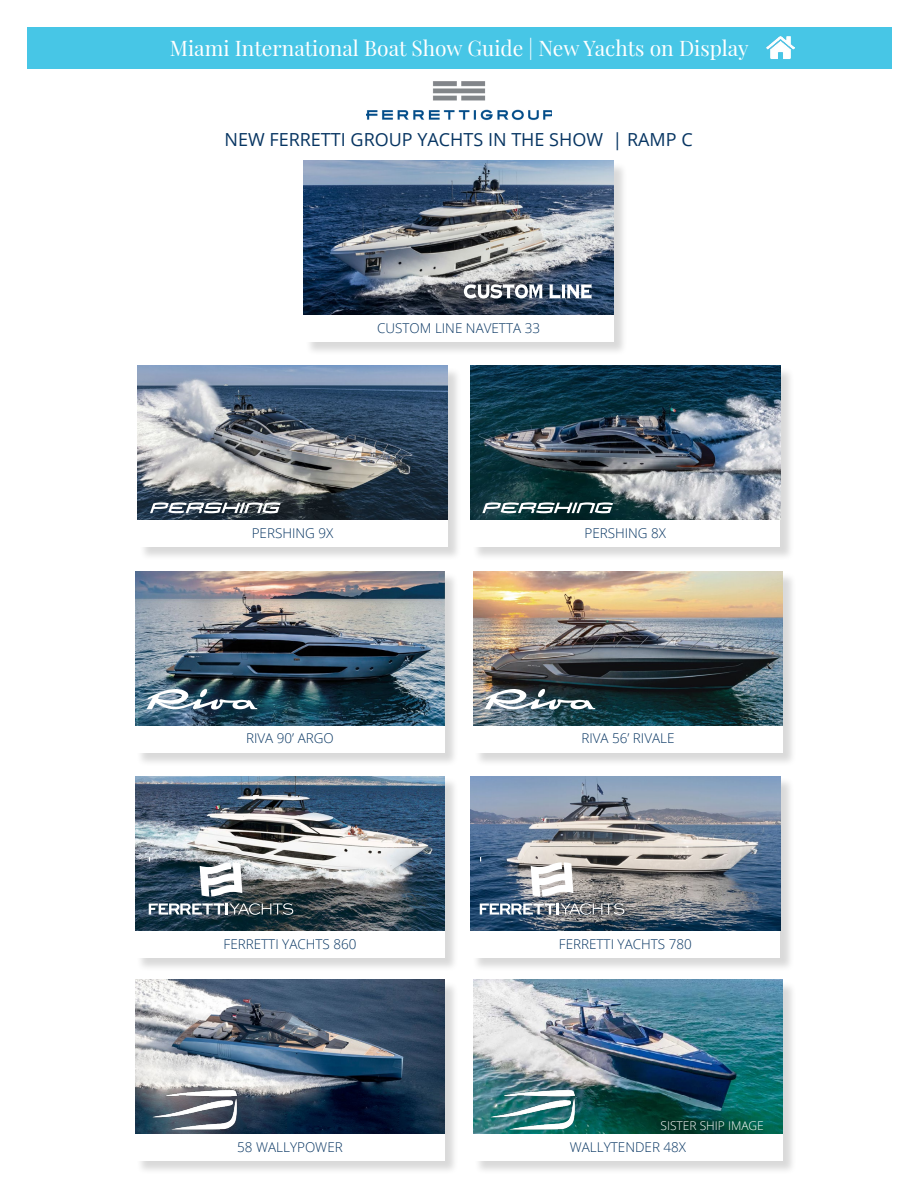
<style>
.page{position:relative;width:918px;height:1188px;background:#fff}
.page>*{position:absolute;margin:0;border:0;box-sizing:border-box;transform-origin:0 0}
.t1{font:21px "Playfair Display";color:#fff}
.t2{font:18px "Open Sans";color:#073562}
.t3{font:300 13.5px "Open Sans";color:#073562}
.t4{font:300 12px "Open Sans";color:#fff}
</style>
<div class="page">
<div style="left:27px;top:27px;width:864px;height:41px;background:#47c6e6"></div>
<img style="left:366px;top:81px;width:186px;height:40px">
<img style="left:766px;top:36px;width:29px;height:23px">
<div style="left:139px;top:367px;width:323px;height:194px;background:#000;opacity:.15"></div>
<div style="left:138px;top:366px;width:309px;height:181px;background:#fff"></div>
<img style="left:138px;top:366px;width:309px;height:154px">
<svg style="left:150px;top:502px;width:131px;height:11px"></svg>
<div style="left:136px;top:572px;width:323px;height:194px;background:#000;opacity:.15"></div>
<div style="left:135px;top:571px;width:310px;height:181px;background:#fff"></div>
<img style="left:135px;top:571px;width:310px;height:154px">
<svg style="left:146px;top:688px;width:111px;height:22px"></svg>
<div style="left:472px;top:367px;width:323px;height:194px;background:#000;opacity:.15"></div>
<div style="left:470px;top:366px;width:310px;height:181px;background:#fff"></div>
<img style="left:470px;top:366px;width:310px;height:154px">
<svg style="left:482px;top:502px;width:131px;height:11px"></svg>
<div style="left:472px;top:777px;width:323px;height:195px;background:#000;opacity:.15"></div>
<div style="left:470px;top:776px;width:310px;height:182px;background:#fff"></div>
<img style="left:470px;top:776px;width:310px;height:154px">
<svg style="left:480px;top:903px;width:144px;height:12px"></svg>
<svg style="left:480px;top:858px;width:149px;height:39px"></svg>
<div style="left:136px;top:777px;width:323px;height:195px;background:#000;opacity:.15"></div>
<div style="left:135px;top:776px;width:310px;height:182px;background:#fff"></div>
<img style="left:135px;top:776px;width:310px;height:154px">
<svg style="left:149px;top:903px;width:144px;height:12px"></svg>
<svg style="left:149px;top:858px;width:149px;height:39px"></svg>
<div style="left:305px;top:161px;width:323px;height:195px;background:#000;opacity:.15"></div>
<div style="left:304px;top:161px;width:310px;height:181px;background:#fff"></div>
<img style="left:304px;top:161px;width:310px;height:154px">
<svg style="left:464px;top:284px;width:79px;height:14px"></svg>
<svg style="left:549px;top:284px;width:43px;height:15px"></svg>
<div style="left:474px;top:981px;width:323px;height:194px;background:#000;opacity:.15"></div>
<div style="left:473px;top:980px;width:310px;height:181px;background:#fff"></div>
<img style="left:473px;top:980px;width:310px;height:154px">
<img style="left:473px;top:1079px;width:117px;height:54px">
<div style="left:136px;top:981px;width:323px;height:194px;background:#000;opacity:.15"></div>
<div style="left:135px;top:980px;width:310px;height:181px;background:#fff"></div>
<img style="left:135px;top:980px;width:310px;height:154px">
<img style="left:135px;top:1079px;width:117px;height:54px">
<div style="left:474px;top:572px;width:323px;height:194px;background:#000;opacity:.15"></div>
<div style="left:473px;top:571px;width:310px;height:181px;background:#fff"></div>
<img style="left:473px;top:571px;width:310px;height:154px">
<svg style="left:484px;top:688px;width:111px;height:22px"></svg>
<h1 class="t1" style="left:170px;top:32px;width:581px">Miami International Boat Show Guide | New Yachts on Display</h1>
<h2 class="t2" style="left:225px;top:127px;width:470px">NEW FERRETTI GROUP YACHTS IN THE SHOW | RAMP C</h2>
<p class="t3" style="left:377px;top:319px;width:164px">CUSTOM LINE NAVETTA 33</p>
<p class="t3" style="left:252px;top:524px;width:83px">PERSHING 9X</p>
<p class="t3" style="left:585px;top:524px;width:83px">PERSHING 8X</p>
<p class="t3" style="left:246px;top:729px;width:89px">RIVA 90’ ARGO</p>
<p class="t3" style="left:581px;top:729px;width:95px">RIVA 56’ RIVALE</p>
<p class="t3" style="left:224px;top:935px;width:134px">FERRETTI YACHTS 860</p>
<p class="t3" style="left:559px;top:935px;width:134px">FERRETTI YACHTS 780</p>
<p class="t4" style="left:660px;top:1117px;width:105px">SISTER SHIP IMAGE</p>
<p class="t3" style="left:237px;top:1138px;width:107px">58 WALLYPOWER</p>
<p class="t3" style="left:570px;top:1138px;width:118px">WALLYTENDER 48X</p>
</div>
